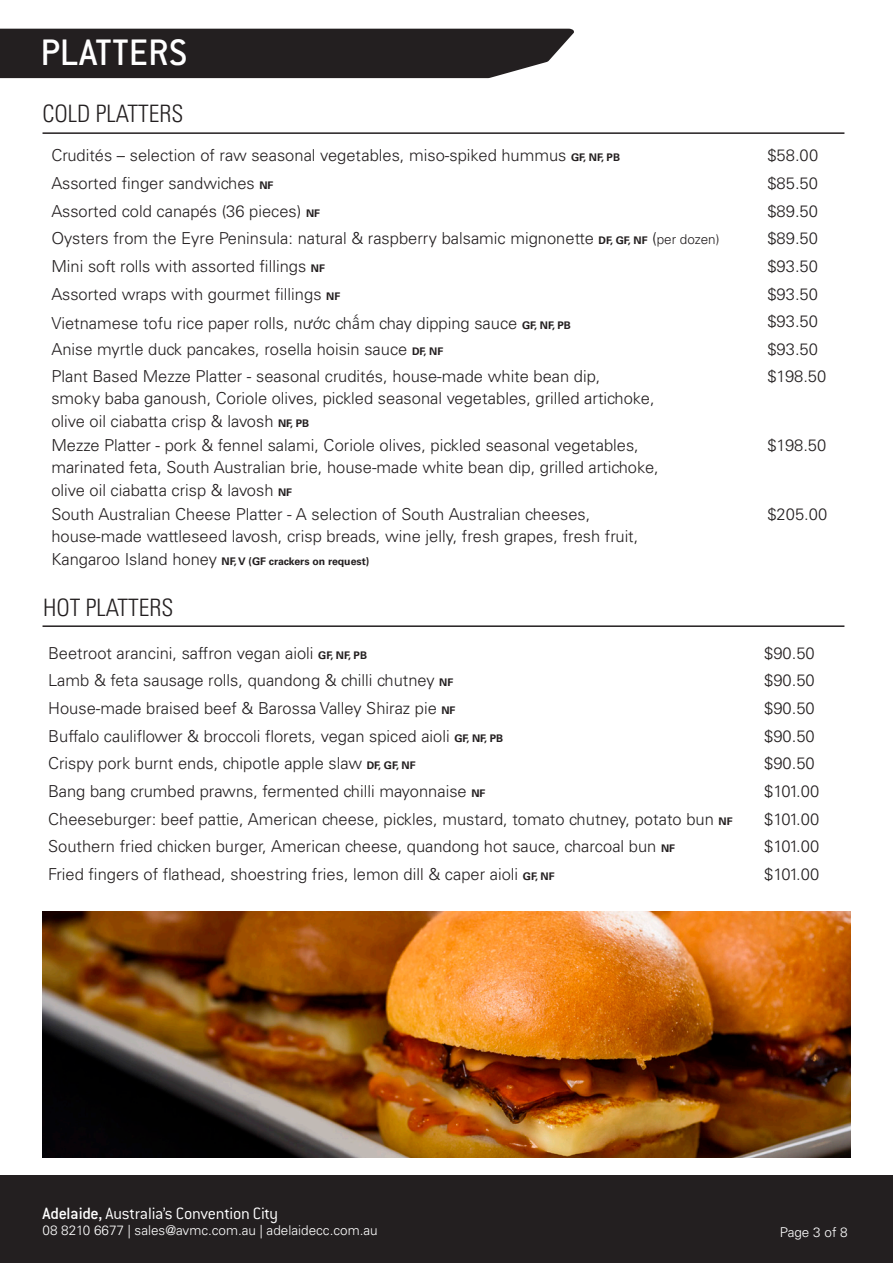
<style>
.page{position:relative;width:893px;height:1263px;background:#fff}
.page>*{position:absolute;margin:0;border:0;box-sizing:border-box;transform-origin:0 0}
.white_title_heading_L{font:500 40.5px "Conduit ITC Std";color:#fff}
.stylised_subheading_L{font:300 condensed 24px "Univers LT Std";color:#231f20}
.t1{font:300 18px "Conduit ITC Std";letter-spacing:-.015em;color:#fff}
.Table{font:300 16.5px/22.5px "Univers LT Std";color:#231f20}
.Table-2{font:300 16.5px "Univers LT Std";color:#231f20}
.t2{font:300 13.5px "Univers LT Std";color:#fff}
.Table-3{font:700 10.5px "Univers LT Std";color:#231f20}
.s1{font-weight:700;font-size:10.5px}
.s2{font-size:13.5px}
.s3{font-family:"Calibri";font-size:18px}
.s4{font-weight:300;font-size:16.5px}
.s5{font-weight:500}
</style>
<div class="page">
<div style="left:0;top:1176px;width:893px;height:87px;background:#231f20"></div>
<div style="left:0;top:29px;width:574px;height:49px;background:#231f20"></div>
<hr style="left:43px;top:132px;width:801px;height:2px;background:#231f20">
<hr style="left:43px;top:625px;width:801px;height:2px;background:#231f20">
<img style="left:42px;top:911px;width:809px;height:246px">
<p class="white_title_heading_L" style="left:41px;top:28px;width:149px">PLATTERS</p>
<p class="stylised_subheading_L" style="left:43px;top:99px;width:142px">COLD PLATTERS</p>
<p class="Table" style="left:51px;top:144px;width:570px">Crudités – selection of raw seasonal vegetables, miso-spiked hummus <span class="s1">GF, NF, PB</span></p>
<p class="Table" style="left:767px;top:144px;width:52px">$58.00</p>
<p class="Table" style="left:51px;top:172px;width:224px">Assorted finger sandwiches <span class="s1">NF</span></p>
<p class="Table" style="left:767px;top:172px;width:52px">$85.50</p>
<p class="Table" style="left:51px;top:200px;width:270px">Assorted cold canapés (36 pieces) <span class="s1">NF</span></p>
<p class="Table" style="left:767px;top:200px;width:52px">$89.50</p>
<p class="Table" style="left:51px;top:227px;width:670px">Oysters from the Eyre Peninsula: natural &amp; raspberry balsamic mignonette <span class="s1">DF, GF, NF</span> (<span class="s2">per dozen)</span></p>
<p class="Table" style="left:767px;top:227px;width:52px">$89.50</p>
<p class="Table" style="left:51px;top:255px;width:275px">Mini soft rolls with assorted fillings <span class="s1">NF</span></p>
<p class="Table" style="left:767px;top:255px;width:52px">$93.50</p>
<p class="Table" style="left:51px;top:283px;width:290px">Assorted wraps with gourmet fillings <span class="s1">NF</span></p>
<p class="Table" style="left:767px;top:283px;width:52px">$93.50</p>
<p class="Table" style="left:51px;top:312px;width:521px">Vietnamese tofu rice paper rolls, n<span class="s3">ướ</span>c ch<span class="s3">ấ</span>m chay dipping sauce <span class="s1">GF, NF, PB</span></p>
<p class="Table" style="left:767px;top:310px;width:52px">$93.50</p>
<p class="Table" style="left:51px;top:338px;width:393px">Anise myrtle duck pancakes, rosella hoisin sauce <span class="s1">DF, NF</span></p>
<p class="Table" style="left:767px;top:338px;width:52px">$93.50</p>
<p class="Table" style="left:51px;top:365px;width:605px">Plant Based Mezze Platter - seasonal crudités, house-made white bean dip,<br>smoky baba ganoush, Coriole olives, pickled seasonal vegetables, grilled artichoke, olive oil ciabatta crisp &amp; lavosh <span class="s1">NF, PB</span></p>
<p class="Table" style="left:767px;top:365px;width:60px">$198.50</p>
<p class="Table" style="left:51px;top:434px;width:609px">Mezze Platter - pork &amp; fennel salami, Coriole olives, pickled seasonal vegetables, marinated feta, South Australian brie, house-made white bean dip, grilled artichoke, olive oil ciabatta crisp &amp; lavosh <span class="s1">NF</span></p>
<p class="Table" style="left:767px;top:434px;width:60px">$198.50</p>
<p class="Table" style="left:51px;top:503px;width:589px">South Australian Cheese Platter - A selection of South Australian cheeses, house-made wattleseed lavosh, crisp breads, wine jelly, fresh grapes, fresh fruit,</p>
<p class="Table-3" style="left:51px;top:555px;width:320px"><span class="s4">Kangaroo Island honey</span> NF, V (GF crackers on request)</p>
<p class="Table" style="left:767px;top:503px;width:61px">$205.00</p>
<p class="stylised_subheading_L" style="left:43px;top:593px;width:132px">HOT PLATTERS</p>
<p class="Table" style="left:48px;top:642px;width:320px">Beetroot arancini, saffron vegan aioli <span class="s1">GF, NF, PB</span></p>
<p class="Table" style="left:764px;top:642px;width:52px">$90.50</p>
<p class="Table" style="left:48px;top:669px;width:407px">Lamb &amp; feta sausage rolls, quandong &amp; chilli chutney <span class="s1">NF</span></p>
<p class="Table" style="left:764px;top:669px;width:52px">$90.50</p>
<p class="Table" style="left:48px;top:697px;width:409px">House-made braised beef &amp; Barossa Valley Shiraz pie <span class="s1">NF</span></p>
<p class="Table" style="left:764px;top:697px;width:52px">$90.50</p>
<p class="Table" style="left:48px;top:724px;width:457px">Buffalo cauliflower &amp; broccoli florets, vegan spiced aioli <span class="s1">GF, NF, PB</span></p>
<p class="Table-2" style="left:764px;top:726px;width:52px">$90.50</p>
<p class="Table" style="left:48px;top:752px;width:369px">Crispy pork burnt ends, chipotle apple slaw <span class="s1">DF, GF, NF</span></p>
<p class="Table-2" style="left:764px;top:753px;width:52px">$90.50</p>
<p class="Table" style="left:48px;top:780px;width:439px">Bang bang crumbed prawns, fermented chilli mayonnaise <span class="s1">NF</span></p>
<p class="Table" style="left:764px;top:780px;width:57px">$101.00</p>
<p class="Table" style="left:48px;top:807px;width:686px">Cheeseburger: beef pattie, American cheese, pickles, mustard, tomato chutney, potato bun <span class="s1">NF</span></p>
<p class="Table" style="left:764px;top:807px;width:57px">$101.00</p>
<p class="Table" style="left:48px;top:835px;width:628px">Southern fried chicken burger, American cheese, quandong hot sauce, charcoal bun <span class="s1">NF</span></p>
<p class="Table-2" style="left:764px;top:836px;width:57px">$101.00</p>
<p class="Table" style="left:48px;top:863px;width:508px">Fried fingers of flathead, shoestring fries, lemon dill &amp; caper aioli <span class="s1">GF, NF</span></p>
<p class="Table-2" style="left:764px;top:864px;width:57px">$101.00</p>
<p class="t1" style="left:43px;top:1202px;width:237px"><span class="s5">Adelaide,</span> Australia’s Convention City</p>
<p class="t2" style="left:43px;top:1222px;width:337px">08 8210 6677 | sales@avmc.com.au | adelaidecc.com.au</p>
<p class="t2" style="left:780px;top:1224px;width:69px">Page 3 of 8</p>
</div>
